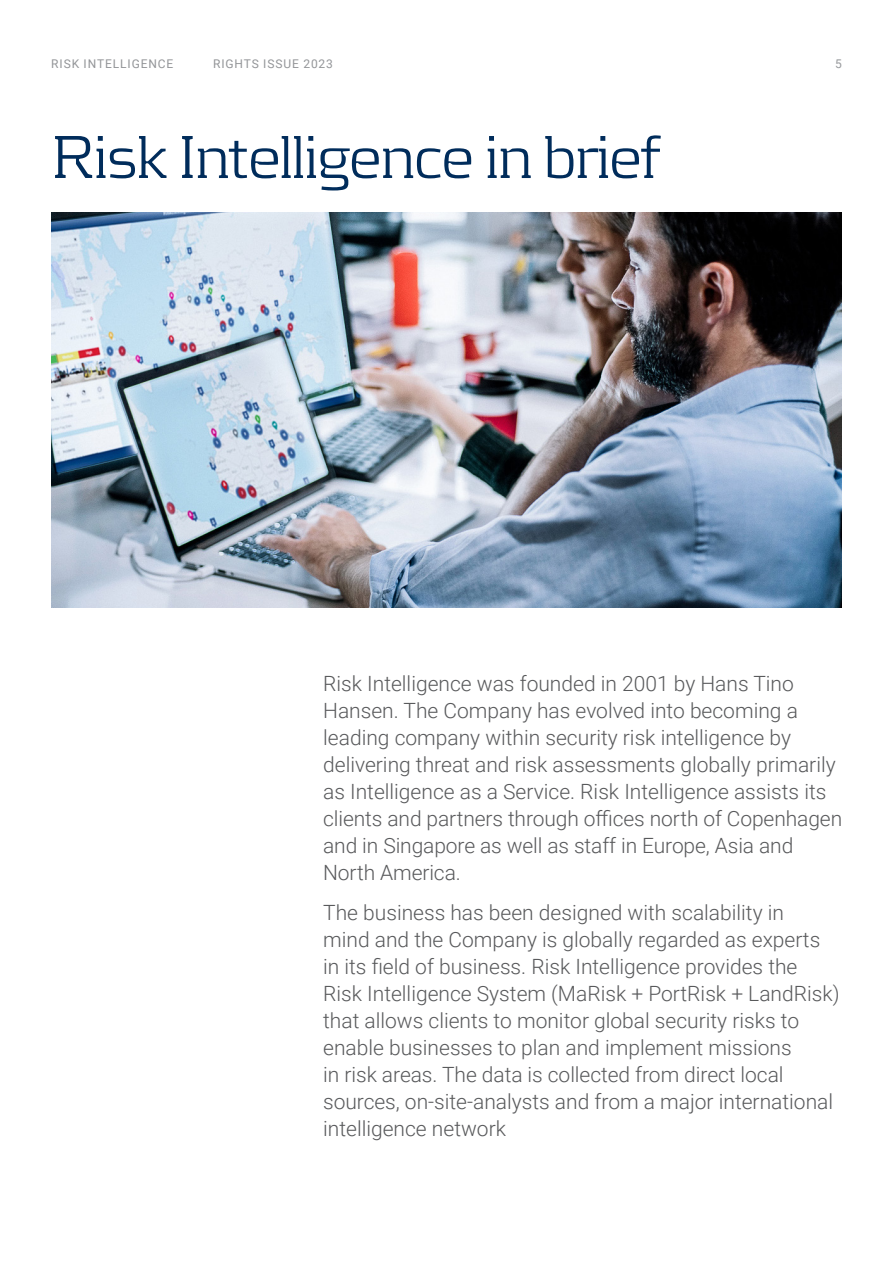
<style>
.page{position:relative;width:893px;height:1263px;background:#fff}
.page>*{position:absolute;margin:0;border:0;box-sizing:border-box;transform-origin:0 0}
.t1{font:300 63px "Kontrapunkt";letter-spacing:-.03em;color:#002c5b}
.t2{font:300 21px/27px "Roboto";color:#58595b}
.t3{font:12px "Roboto";letter-spacing:.075em;color:#939598}
.t4{font:12px "Roboto";color:#97999c}
</style>
<div class="page">
<img style="left:51px;top:212px;width:791px;height:395px">
<p class="t3" style="left:51px;top:56px;width:124px">RISK INTELLIGENCE</p>
<p class="t3" style="left:213px;top:56px;width:121px">RIGHTS ISSUE 2023</p>
<p class="t4" style="left:835px;top:56px;width:8px">5</p>
<h1 class="t1" style="left:51px;top:120px;width:610px">Risk Intelligence in brief</h1>
<p class="t2" style="left:323px;top:669px;width:521px">Risk Intelligence was founded in 2001 by Hans Tino Hansen. The Company has evolved into becoming a leading company within security risk intelligence by delivering threat and risk assessments globally primarily as Intelligence as a Service. Risk Intelligence assists its clients and partners through offices north of Copenhagen and in Singapore as well as staff in Europe, Asia and North America.</p>
<p class="t2" style="left:323px;top:898px;width:518px">The business has been designed with scalability in<br>mind and the Company is globally regarded as experts in its field of business. Risk Intelligence provides the Risk Intelligence System (MaRisk + PortRisk + LandRisk) that allows clients to monitor global security risks to enable businesses to plan and implement missions<br>in risk areas. The data is collected from direct local sources, on-site-analysts and from a major international intelligence network</p>
</div>
